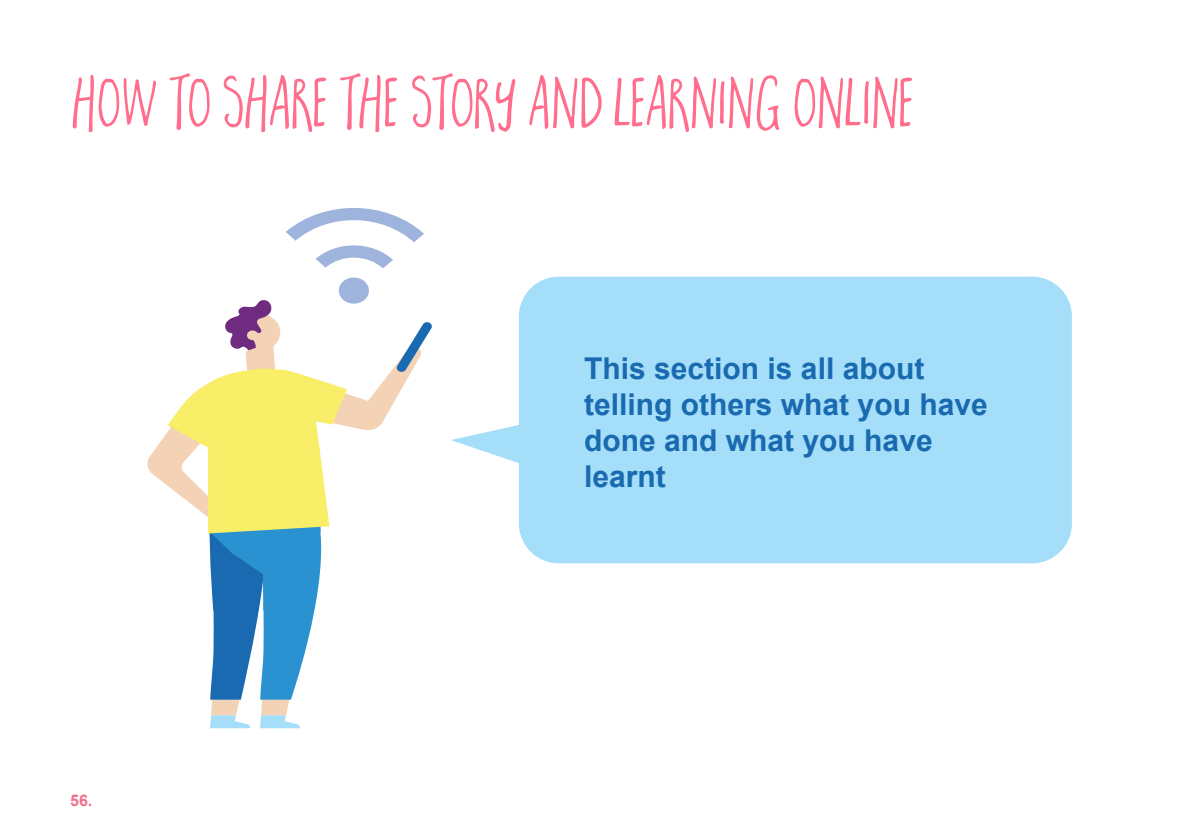
<style>
.page{position:relative;width:1191px;height:840px;background:#fff}
.page>*{position:absolute;margin:0;border:0;box-sizing:border-box;transform-origin:0 0}
.t1{font:60px "Super Fantastic";color:#ff6e8c}
.t2{font:700 30px/36px "Arial";color:#196ab0}
.t3{font:700 16px "Arial";color:#f1708c}
</style>
<div class="page">
<div style="left:519px;top:276px;width:552px;height:287px;background:#a4def8;border-radius:40px"></div>
<svg style="left:451px;top:425px;width:68px;height:39px"></svg>
<svg style="left:286px;top:208px;width:138px;height:60px"></svg>
<svg style="left:147px;top:277px;width:285px;height:452px"></svg>
<p class="t1" style="left:72px;top:70px;width:844px">How to share the story and learning online</p>
<p class="t3" style="left:70px;top:789px;width:24px">56.</p>
<p class="t2" style="left:584px;top:351px;width:405px">This section is all about telling others what you have done and what you have learnt</p>
</div>
